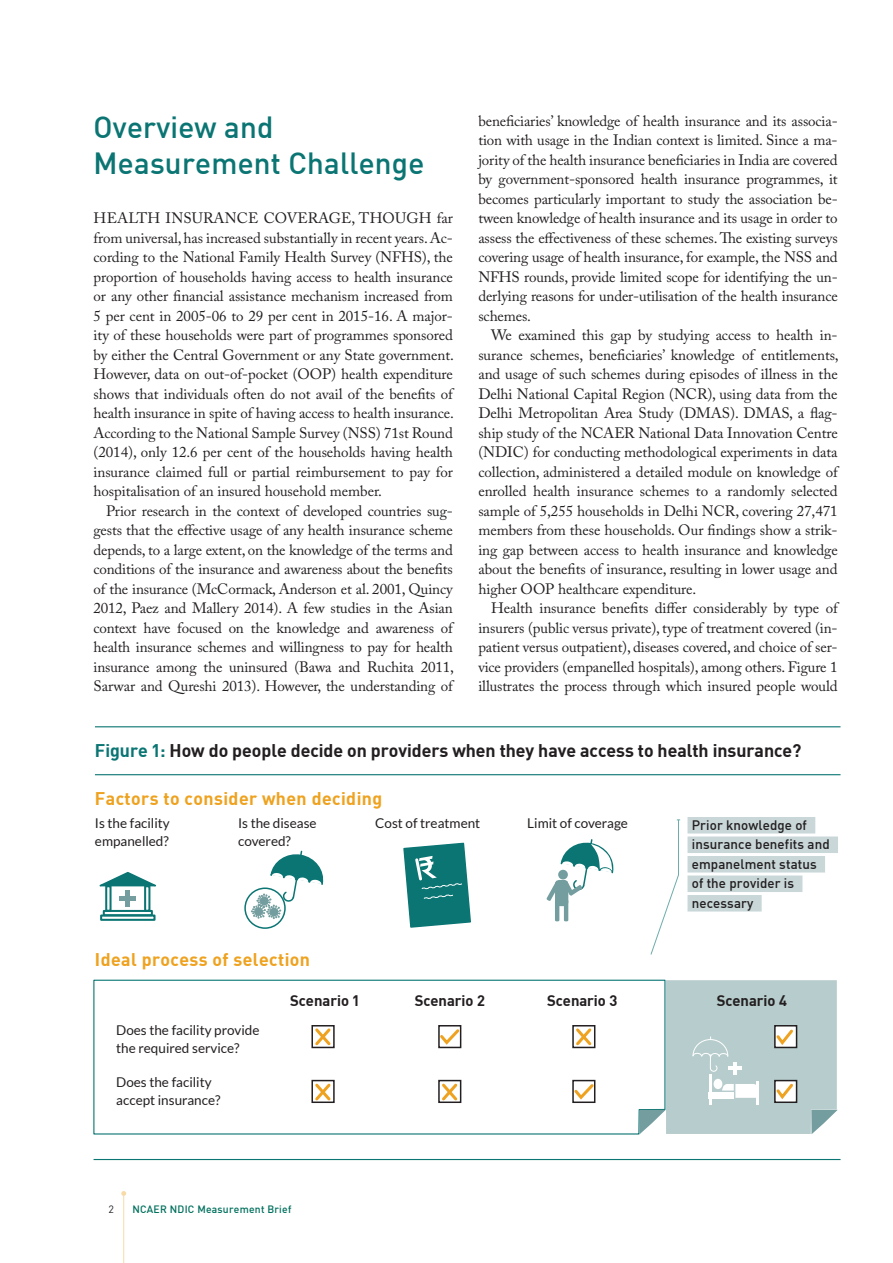
<style>
.page{position:relative;width:893px;height:1263px;background:#fff}
.page>*{position:absolute;margin:0;border:0;box-sizing:border-box;transform-origin:0 0}
.t1{font:500 30px/36px "Sapient Sans";letter-spacing:.01em;color:#0a7573}
.t2{font:700 18px "Sapient Sans";color:#231f20}
.t3{font:700 18px "Sapient Sans";letter-spacing:.025em;color:#eea21f}
.t4{font:15px/19.5px "Adobe Caslon Pro";letter-spacing:-.005em;color:#231f20;text-align:justify}
.t5{font:700 15px "Sapient Sans";color:#231f20}
.t6{font:13.5px/18px "Lato";color:#231f20}
.t7{font:500 13.5px/19.5px "Sapient Sans";letter-spacing:.01em;color:#231f20}
.t8{font:500 10.5px "Sapient Sans";letter-spacing:.025em;color:#00705d}
.t9{font:10.5px "Sapient Sans";color:#231f20}
.s1{color:#0a7573}
</style>
<div class="page">
<hr style="left:123px;top:1196px;width:1px;height:67px;background:#eea21f">
<svg style="left:121px;top:1191px;width:5px;height:5px"></svg>
<svg style="left:99px;top:872px;width:58px;height:16px"></svg>
<div style="left:105px;top:885px;width:7px;height:27px;border:2px solid #0a7573"></div>
<div style="left:144px;top:885px;width:6px;height:27px;border:2px solid #0a7573"></div>
<div style="left:103px;top:910px;width:50px;height:6px;border:2px solid #0a7573"></div>
<div style="left:100px;top:914px;width:56px;height:7px;border:2px solid #0a7573"></div>
<div style="left:125px;top:890px;width:5px;height:16px;background:#739d9e"></div>
<div style="left:120px;top:896px;width:16px;height:5px;background:#739d9e"></div>
<hr style="left:95px;top:726px;width:745px;height:1px;background:#0a7573">
<hr style="left:95px;top:774px;width:745px;height:1px;background:#0a7573">
<hr style="left:94px;top:1159px;width:746px;height:1px;background:#0a7573">
<svg style="left:93px;top:979px;width:573px;height:156px"></svg>
<div style="left:311px;top:1080px;width:24px;height:23px;border:2px solid #231f20"></div>
<div style="left:311px;top:1025px;width:24px;height:23px;border:2px solid #231f20"></div>
<svg style="left:313px;top:1026px;width:20px;height:22px"></svg>
<svg style="left:313px;top:1081px;width:20px;height:22px"></svg>
<div style="left:438px;top:1080px;width:23px;height:23px;border:2px solid #231f20"></div>
<svg style="left:439px;top:1081px;width:21px;height:22px"></svg>
<div style="left:438px;top:1025px;width:23px;height:23px;border:2px solid #231f20"></div>
<svg style="left:437px;top:1026px;width:25px;height:21px"></svg>
<div style="left:572px;top:1025px;width:23px;height:23px;border:2px solid #231f20"></div>
<svg style="left:573px;top:1026px;width:21px;height:22px"></svg>
<div style="left:572px;top:1080px;width:23px;height:23px;border:2px solid #231f20"></div>
<svg style="left:572px;top:1081px;width:24px;height:21px"></svg>
<div style="left:244px;top:887px;width:42px;height:42px;border:2px solid #0a7573;border-radius:50%"></div>
<svg style="left:251px;top:850px;width:73px;height:69px"></svg>
<div style="left:555px;top:880px;width:13px;height:26px;background:#739d9e;border-radius:4px"></div>
<hr style="left:555px;top:900px;width:4px;height:21px;background:#739d9e">
<hr style="left:564px;top:900px;width:4px;height:21px;background:#739d9e">
<svg style="left:546px;top:839px;width:68px;height:62px"></svg>
<svg style="left:403px;top:842px;width:68px;height:86px"></svg>
<div style="left:687px;top:817px;width:128px;height:16px;background:#c9d7d8"></div>
<div style="left:687px;top:836px;width:151px;height:17px;background:#c9d7d8"></div>
<div style="left:687px;top:856px;width:138px;height:16px;background:#c9d7d8"></div>
<div style="left:687px;top:875px;width:115px;height:17px;background:#c9d7d8"></div>
<div style="left:687px;top:895px;width:75px;height:16px;background:#c9d7d8"></div>
<svg style="left:650px;top:819px;width:30px;height:136px"></svg>
<svg style="left:639px;top:980px;width:199px;height:154px"></svg>
<h1 class="t1" style="left:94px;top:108px;width:332px">Overview and<br>Measurement Challenge</h1>
<p class="t4" style="left:94px;top:208px;width:362px">HEALTH INSURANCE COVERAGE, THOUGH far from universal, has increased substantially in recent years. Ac&shy;cording to the National Family Health Survey (NFHS), the proportion of households having access to health insurance or any other financial assistance mechanism increased from 5 per cent in 2005-06 to 29 per cent in 2015-16. A major&shy;ity of these households were part of programmes sponsored by either the Central Government or any State government.<br>However, data on out-of-pocket (OOP) health expenditure shows that individuals often do not avail of the benefits of health insurance in spite of having access to health insurance.<br>According to the National Sample Survey (NSS) 71st Round (2014), only 12.6 per cent of the households having health insurance claimed full or partial reimbursement to pay for hospitalisation of an insured household member.</p>
<p class="t4" style="left:94px;top:501px;width:362px;text-indent:13px">Prior research in the context of developed countries sug&shy;gests that the effective usage of any health insurance scheme depends, to a large extent, on the knowledge of the terms and conditions of the insurance and awareness about the benefits of the insurance (McCormack, Anderson et al. 2001, Quincy 2012, Paez and Mallery 2014). A few studies in the Asian context have focused on the knowledge and awareness of health insurance schemes and willingness to pay for health insurance among the uninsured (Bawa and Ruchita 2011, Sarwar and Qureshi 2013). However, the understanding of</p>
<p class="t4" style="left:478px;top:111px;width:361px">beneficiaries’ knowledge of health insurance and its associa&shy;tion with usage in the Indian context is limited. Since a ma&shy;jority of the health insurance beneficiaries in India are covered by government-sponsored health insurance programmes, it becomes particularly important to study the association be&shy;tween knowledge of health insurance and its usage in order to assess the effectiveness of these schemes. The existing surveys covering usage of health insurance, for example, the NSS and NFHS rounds, provide limited scope for identifying the un&shy;derlying reasons for under-utilisation of the health insurance schemes.</p>
<p class="t4" style="left:478px;top:325px;width:362px;text-indent:13px">We examined this gap by studying access to health in&shy;surance schemes, beneficiaries’ knowledge of entitlements, and usage of such schemes during episodes of illness in the Delhi National Capital Region (NCR), using data from the Delhi Metropolitan Area Study (DMAS). DMAS, a flag&shy;ship study of the NCAER National Data Innovation Centre (NDIC) for conducting methodological experiments in data collection, administered a detailed module on knowledge of enrolled health insurance schemes to a randomly selected sample of 5,255 households in Delhi NCR, covering 27,471 members from these households. Our findings show a strik&shy;ing gap between access to health insurance and knowledge about the benefits of insurance, resulting in lower usage and higher OOP healthcare expenditure.</p>
<p class="t4" style="left:478px;top:598px;width:361px;text-indent:13px">Health insurance benefits differ considerably by type of insurers (public versus private), type of treatment covered (in&shy;patient versus outpatient), diseases covered, and choice of ser&shy;vice providers (empanelled hospitals), among others. Figure 1 illustrates the process through which insured people would</p>
<p class="t2" style="left:95px;top:739px;width:708px"><span class="s1">Figure 1:</span> How do people decide on providers when they have access to health insurance?</p>
<p class="t3" style="left:95px;top:786px;width:289px">Factors to consider when deciding</p>
<p class="t6" style="left:95px;top:814px;width:76px">Is the facility empanelled?</p>
<p class="t6" style="left:238px;top:814px;width:80px">Is the disease</p>
<p class="t6" style="left:375px;top:814px;width:107px">Cost of treatment</p>
<p class="t6" style="left:527px;top:814px;width:102px">Limit of coverage</p>
<p class="t6" style="left:238px;top:832px;width:54px">covered?</p>
<p class="t3" style="left:95px;top:948px;width:217px">Ideal process of selection</p>
<p class="t7" style="left:692px;top:815px;width:139px">Prior knowledge of insurance benefits and empanelment status of the provider is necessary</p>
<p class="t6" style="left:116px;top:1021px;width:145px">Does the facility provide the required service?</p>
<p class="t6" style="left:116px;top:1073px;width:106px">Does the facility accept insurance?</p>
<p class="t5" style="left:290px;top:991px;width:71px">Scenario 1</p>
<p class="t5" style="left:415px;top:991px;width:72px">Scenario 2</p>
<p class="t5" style="left:547px;top:991px;width:72px">Scenario 3</p>
<p class="t5" style="left:717px;top:991px;width:72px">Scenario 4</p>
<p class="t9" style="left:109px;top:1203px;width:7px">2</p>
<p class="t8" style="left:132px;top:1203px;width:161px">NCAER NDIC Measurement Brief</p>
</div>
